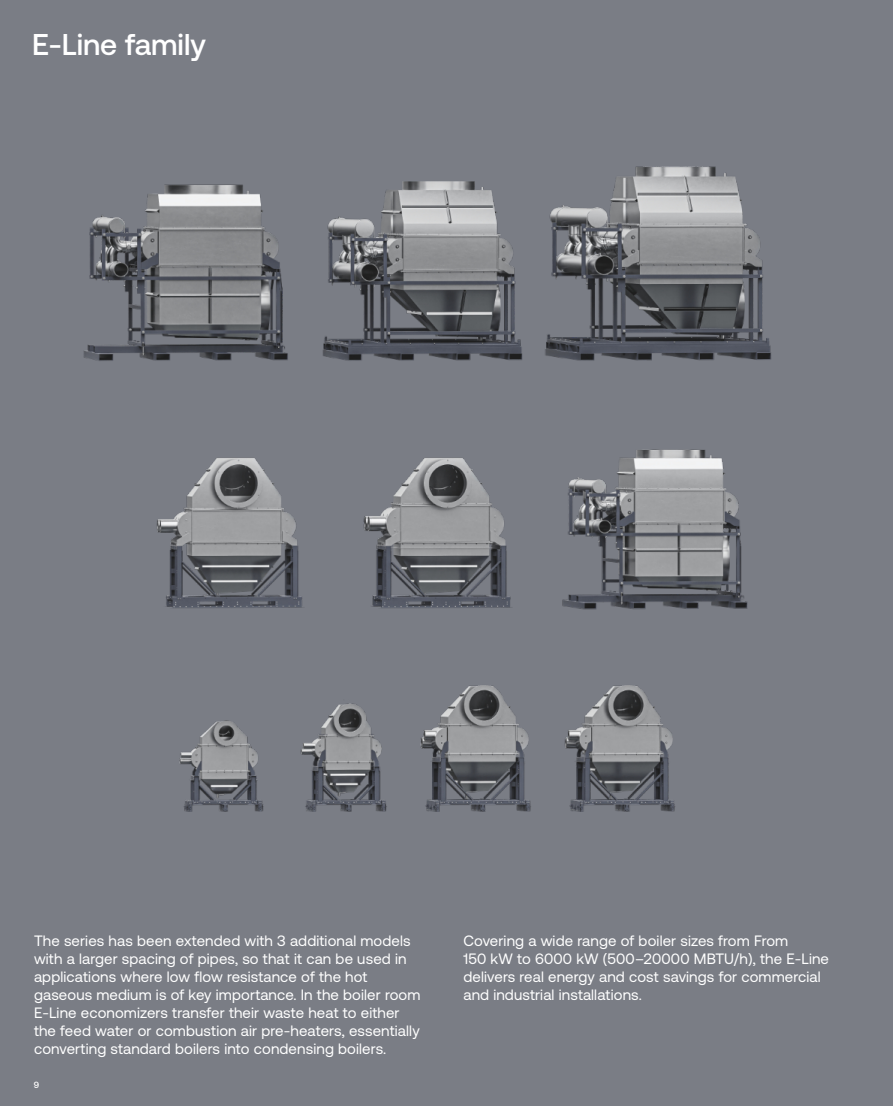
<style>
.page{position:relative;width:893px;height:1106px;background:#7a7d85}
.page>*{position:absolute;margin:0;border:0;box-sizing:border-box;transform-origin:0 0}
.t1{font:500 30px "Aeonik Pro";color:#fff}
.t2{font:15px/18px "Aeonik Pro";letter-spacing:.01em;color:#fff}
.t3{font:500 9px "Aeonik Pro";color:#fff}
</style>
<div class="page">
<img style="left:83px;top:166px;width:688px;height:645px">
<h1 class="t1" style="left:32px;top:28px;width:175px">E-Line family</h1>
<p class="t2" style="left:34px;top:931px;width:388px">The series has been extended with 3 additional models with a larger spacing of pipes, so that it can be used in applications where low flow resistance of the hot gaseous medium is of key importance. In the boiler room E-Line economizers transfer their waste heat to either the feed water or combustion air pre-heaters, essentially converting standard boilers into condensing boilers.</p>
<p class="t2" style="left:463px;top:931px;width:367px">Covering a wide range of boiler sizes from From<br>150 kW to 6000 kW (500–20000 MBTU/h), the E-Line delivers real energy and cost savings for commercial and industrial installations.</p>
<p class="t3" style="left:34px;top:1079px;width:7px">9</p>
</div>
